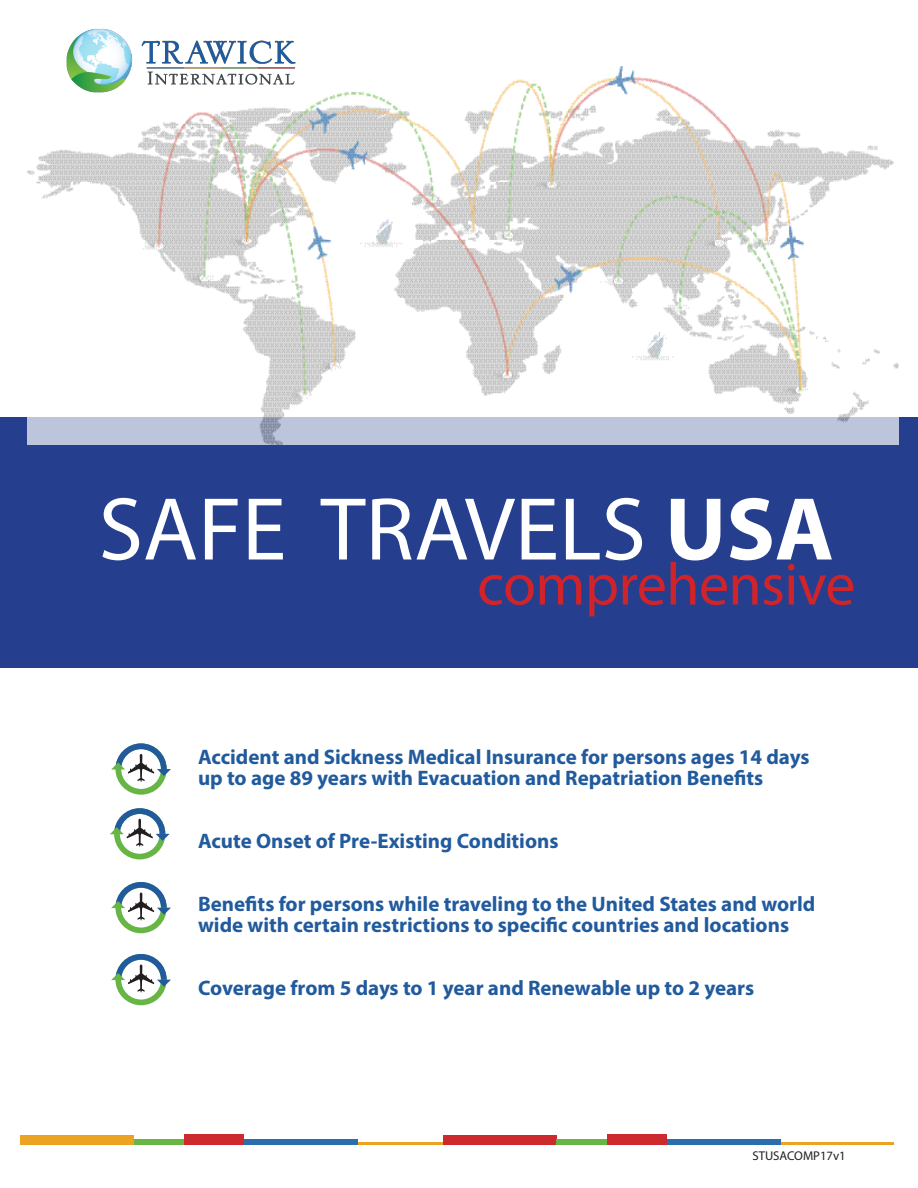
<style>
.page{position:relative;width:918px;height:1188px;background:#fff}
.page>*{position:absolute;margin:0;border:0;box-sizing:border-box;transform-origin:0 0}
.t1{font:90px "Myriad Pro";color:#fff}
.t2{font:60px "Myriad Pro";letter-spacing:-.01em;color:#d1232a}
.t3{font:700 21px/21px "Myriad Pro";color:#215b9d}
.t4{font:12.75px "Myriad Pro";color:#231f20}
.s1{font-weight:700}
</style>
<div class="page">
<div style="left:0;top:417px;width:918px;height:251px;background:#253f8e"></div>
<img style="left:27px;top:67px;width:872px;height:377px">
<img style="left:54px;top:28px;width:250px;height:69px">
<div style="left:20px;top:1135px;width:114px;height:10px;background:#eca223"></div>
<hr style="left:358px;top:1142px;width:113px;height:3px;background:#eca223">
<div style="left:134px;top:1139px;width:51px;height:6px;background:#67b645"></div>
<div style="left:185px;top:1134px;width:59px;height:11px;background:#cc2a2c"></div>
<div style="left:244px;top:1139px;width:114px;height:6px;background:#2b6ead"></div>
<div style="left:443px;top:1135px;width:114px;height:10px;background:#cc2a2c"></div>
<hr style="left:780px;top:1142px;width:114px;height:3px;background:#eca223">
<div style="left:557px;top:1139px;width:50px;height:6px;background:#67b645"></div>
<div style="left:607px;top:1134px;width:60px;height:11px;background:#cc2a2c"></div>
<div style="left:667px;top:1139px;width:113px;height:6px;background:#2b6ead"></div>
<svg style="left:111px;top:743px;width:60px;height:52px"></svg>
<svg style="left:110px;top:808px;width:60px;height:51px"></svg>
<svg style="left:111px;top:882px;width:60px;height:51px"></svg>
<svg style="left:111px;top:954px;width:60px;height:51px"></svg>
<h1 class="t1" style="left:99px;top:474px;width:737px">SAFE TRAVELS <span class="s1">USA</span></h1>
<h2 class="t2" style="left:477px;top:547px;width:380px">comprehensive</h2>
<p class="t3" style="left:198px;top:746px;width:613px">Accident and Sickness Medical Insurance for persons ages 14 days up to age 89 years with Evacuation and Repatriation Benefits</p>
<p class="t3" style="left:198px;top:830px;width:362px">Acute Onset of Pre-Existing Conditions</p>
<p class="t3" style="left:198px;top:893px;width:619px">Benefits for persons while traveling to the United States and world wide with certain restrictions to specific countries and locations</p>
<p class="t3" style="left:198px;top:977px;width:558px">Coverage from 5 days to 1 year and Renewable up to 2 years</p>
<p class="t4" style="left:752px;top:1148px;width:95px">STUSACOMP17v1</p>
</div>
